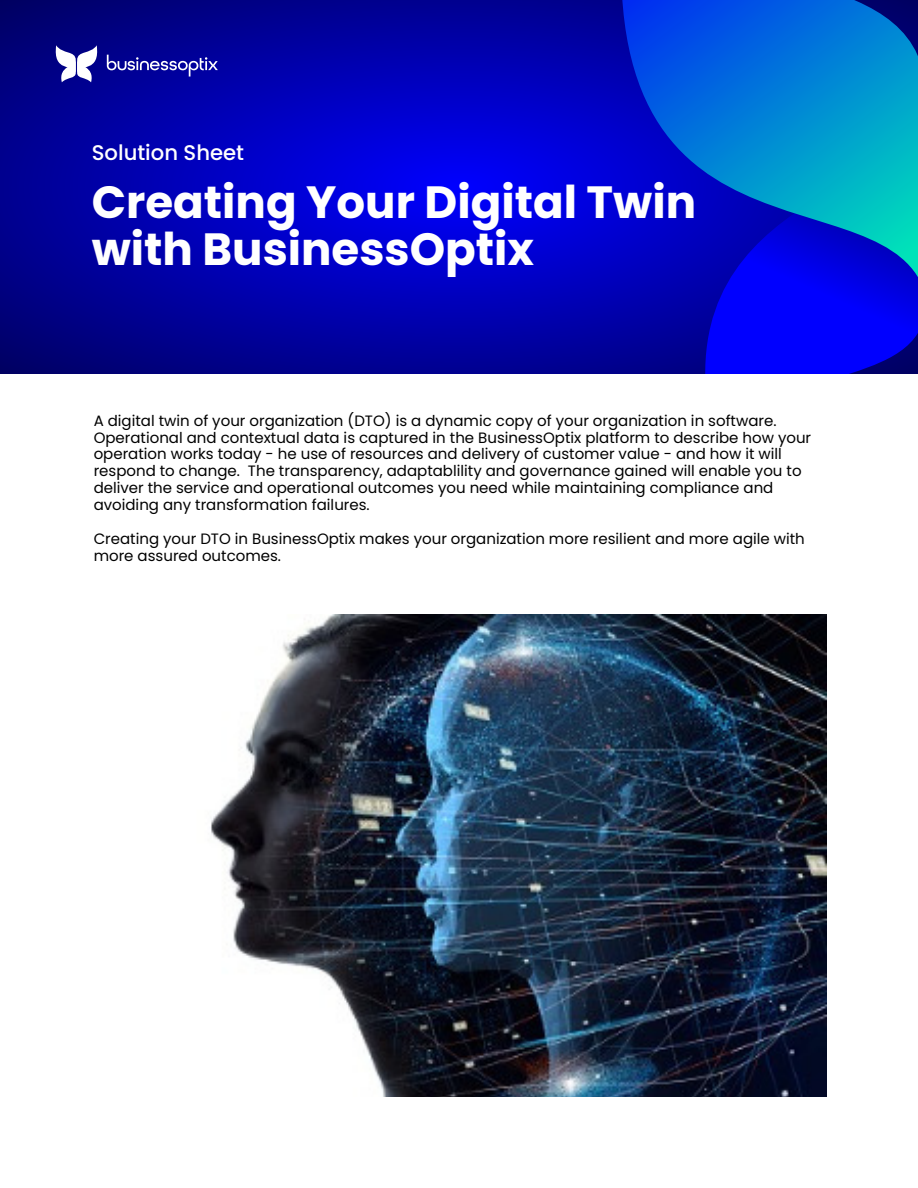
<style>
.page{position:relative;width:918px;height:1188px;background:#fff}
.page>*{position:absolute;margin:0;border:0;box-sizing:border-box;transform-origin:0 0}
.t1{font:700 45.15px/46.2px "Poppins";color:#fff}
.t2{font:500 21.15px "Poppins";color:#fff}
.t3{font:15px/16.8px "Poppins";color:#000}
</style>
<div class="page">
<svg style="left:0;top:0;width:654px;height:374px;background:#0000ae"></svg>
<svg style="left:654px;top:298px;width:264px;height:76px;background:#0000e0"></svg>
<svg style="left:571px;top:0;width:347px;height:298px;background:#0046ce"></svg>
<svg style="left:52px;top:45px;width:48px;height:37px"></svg>
<svg style="left:107px;top:55px;width:111px;height:22px;background:#3333ac"></svg>
<img style="left:211px;top:615px;width:615px;height:481px">
<p class="t2" style="left:92px;top:137px;width:154px">Solution Sheet</p>
<p class="t1" style="left:92px;top:179px;width:606px">Creating Your Digital Twin with BusinessOptix</p>
<p class="t3" style="left:94px;top:412px;width:719px">A digital twin of your organization (DTO) is a dynamic copy of your organization in software.<br>Operational and contextual data is captured in the BusinessOptix platform to describe how your operation works today - he use of resources and delivery of customer value - and how it will respond to change. The transparency, adaptablility and governance gained will enable you to deliver the service and operational outcomes you need while maintaining compliance and avoiding any transformation failures.</p>
<p class="t3" style="left:94px;top:530px;width:713px">Creating your DTO in BusinessOptix makes your organization more resilient and more agile with more assured outcomes.</p>
</div>
